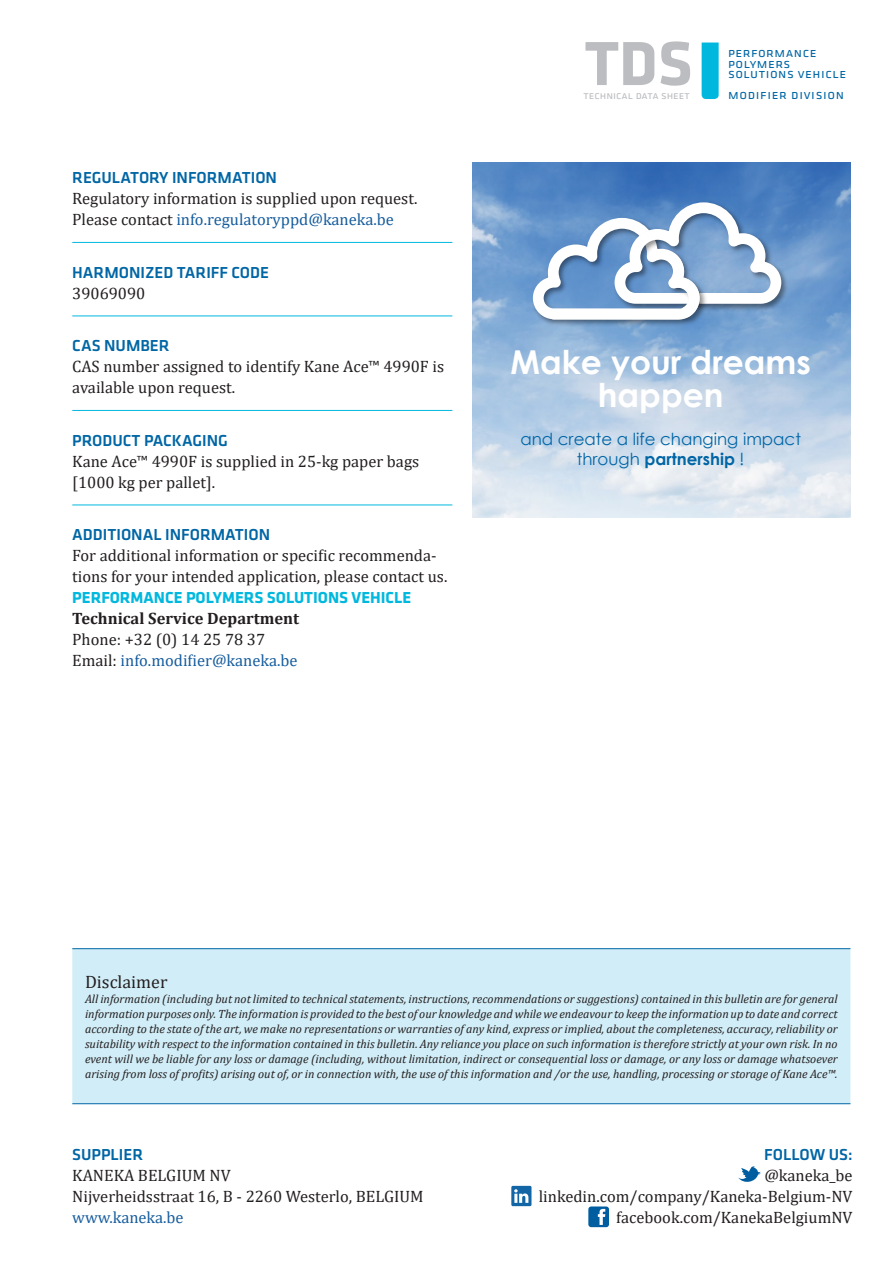
<style>
.page{position:relative;width:893px;height:1263px;background:#fff}
.page>*{position:absolute;margin:0;border:0;box-sizing:border-box;transform-origin:0 0}
.t1{font:700 64.5px "Klavika CH";color:#bcbdc0}
.t2{font:700 32.85px/32.8px "Century Gothic";color:#fff;text-align:center}
.t3{font:18px "Cambria";color:#231f20}
.t4{font:16.65px "Century Gothic";color:#0166a5}
.t5{font:700 16.65px "Century Gothic";color:#0166a5}
.Body{font:16.5px/21px "Cambria";color:#231f20}
.Body___alinealijn{font:16.5px/21px "Cambria";color:#231f20}
.Tussentitel{font:500 16.5px "Klavika CH";color:#0166a5}
.Body-2{font:700 16.5px/21px "Cambria";color:#231f20}
.Body-3{font:16.5px "Cambria";color:#175d9e}
.t6{font:13.5px/10.5px "Klavika CH";letter-spacing:.04em;color:#0166a5}
.t7{font:italic 12px/15px "Cambria";color:#231f20;text-align:justify}
.t8{font:11.1px "Klavika CH";color:#bcbdc0}
.s1{color:#175d9e}
.s2{font-family:"Klavika Basic";font-weight:700;color:#00b8de}
.s3{font-weight:400}
.s4{font-weight:400;color:#175d9e}
</style>
<div class="page">
<svg style="left:702px;top:43px;width:17px;height:56px"></svg>
<img style="left:472px;top:162px;width:378px;height:355px">
<img style="left:787px;top:199px;width:4px;height:114px">
<svg style="left:529px;top:199px;width:258px;height:128px"></svg>
<div style="left:72px;top:949px;width:778px;height:154px;background:#d1edf7"></div>
<hr style="left:72px;top:948px;width:778px;height:1px;background:#0166a5">
<hr style="left:72px;top:1103px;width:778px;height:1px;background:#0166a5">
<svg style="left:738px;top:1166px;width:23px;height:16px"></svg>
<svg style="left:511px;top:1186px;width:20px;height:20px"></svg>
<div style="left:588px;top:1206px;width:21px;height:21px;background:#005d9f;border-radius:3px"></div>
<svg style="left:598px;top:1209px;width:7px;height:16px"></svg>
<hr style="left:72px;top:242px;width:380px;height:1px;background:#00b8de">
<hr style="left:72px;top:316px;width:380px;height:1px;background:#00b8de">
<hr style="left:72px;top:410px;width:380px;height:1px;background:#00b8de">
<hr style="left:72px;top:505px;width:380px;height:1px;background:#00b8de">
<p class="Tussentitel" style="left:72px;top:166px;width:206px">REGULATORY INFORMATION</p>
<p class="Body___alinealijn" style="left:72px;top:188px;width:347px">Regulatory information is supplied upon request.<br>Please contact <span class="s1">info.regulatoryppd@kaneka.be</span></p>
<p class="Tussentitel" style="left:72px;top:261px;width:198px">HARMONIZED TARIFF CODE</p>
<p class="Body___alinealijn" style="left:72px;top:282px;width:75px">39069090</p>
<p class="Tussentitel" style="left:72px;top:334px;width:99px">CAS NUMBER</p>
<p class="Body___alinealijn" style="left:72px;top:356px;width:373px">CAS number assigned to identify Kane Ace™ 4990F is available upon request.</p>
<p class="Tussentitel" style="left:72px;top:429px;width:157px">PRODUCT PACKAGING</p>
<p class="Body___alinealijn" style="left:72px;top:450px;width:348px">Kane Ace™ 4990F is supplied in 25-kg paper bags [1000 kg per pallet].</p>
<p class="Tussentitel" style="left:72px;top:523px;width:199px">ADDITIONAL INFORMATION</p>
<p class="Body" style="left:72px;top:545px;width:377px">For additional information or specific recommenda&shy;tions for your intended application, please contact us.<br><span class="s2">PERFORMANCE POLYMERS SOLUTIONS VEHICLE</span></p>
<p class="Body-2" style="left:72px;top:607px;width:228px">Technical Service Department<br><span class="s3">Phone: +32 (0) 14 25 78 37<br>Email:</span> <span class="s4">info.modifier@kaneka.be</span></p>
<h1 class="t1" style="left:585px;top:17px;width:109px">TDS</h1>
<p class="t6" style="left:728px;top:47px;width:118px">performance polyme rs solutions vehicle</p>
<p class="t6" style="left:728px;top:89px;width:8px">MODIFI</p>
<p class="t6" style="left:772px;top:89px;width:74px">ER division</p>
<p class="t8" style="left:584px;top:88px;width:96px">TEchnical data sheet</p>
<p class="t2" style="left:510px;top:344px;width:302px">Make your dreams happen</p>
<p class="t4" style="left:520px;top:427px;width:282px">and create a life changing impact</p>
<p class="t5" style="left:577px;top:446px;width:169px"><span class="s3">through</span> partnership <span class="s3">!</span></p>
<p class="t3" style="left:85px;top:971px;width:84px">Disclaimer</p>
<p class="t7" style="left:85px;top:991px;width:754px">All information (including but not limited to technical statements, instructions, recommendations or suggestions) contained in this bulletin are for general information purposes only. The information is provided to the best of our knowledge and while we endeavour to keep the information up to date and correct according to the state of the art, we make no representations or warranties of any kind, express or implied, about the completeness, accuracy, reliability or suitability with respect to the information contained in this bulletin. Any reliance you place on such information is therefore strictly at your own risk. In no event will we be liable for any loss or damage (including, without limitation, indirect or consequential loss or damage, or any loss or damage whatsoever arising from loss of profits) arising out of, or in connection with, the use of this information and /or the use, handling, processing or storage of Kane Ace™.</p>
<p class="Tussentitel" style="left:72px;top:1143px;width:72px">SUPPLIER</p>
<p class="Body" style="left:72px;top:1164px;width:353px">KANEKA BELGIUM NV<br>Nijverheidsstraat 16, B - 2260 Westerlo, BELGIUM</p>
<p class="Body-3" style="left:72px;top:1207px;width:113px">www.kaneka.be</p>
<p class="Tussentitel" style="left:764px;top:1143px;width:90px">FOLLOW US:</p>
<p class="Body" style="left:764px;top:1164px;width:90px">@kaneka_be</p>
<p class="Body" style="left:539px;top:1185px;width:315px">linkedin.com/company/Kaneka-Belgium-NV</p>
<p class="Body" style="left:616px;top:1206px;width:238px">facebook.com/KanekaBelgiumNV</p>
</div>
